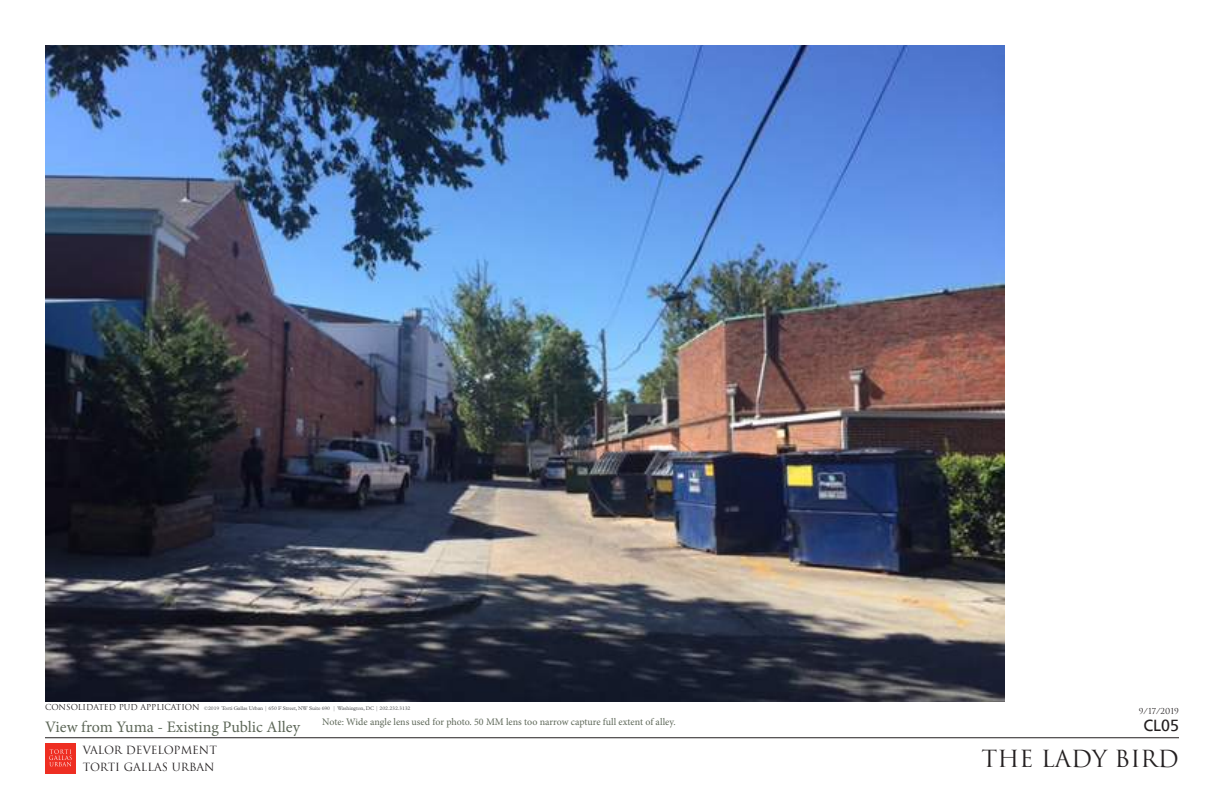
<style>
.page{position:relative;width:1224px;height:792px;background:#fff}
.page>*{position:absolute;margin:0;border:0;box-sizing:border-box;transform-origin:0 0}
.t1{font:23px "Trajan";color:#231f20}
.t2{font:16px "Minion Pro";color:#5d6758}
.t3{font:16px "Frutiger";color:#231f20}
.t4{font:11px/17px "Trajan";color:#231f20}
.t5{font:10px "Minion Pro";letter-spacing:-.005em;color:#5d6758}
.t6{font:8px "Trajan";color:#231f20}
.t7{font:5.2px "Plantin MT Std";letter-spacing:-.02em;color:#57585a}
.s1{font-family:"Trajan";font-size:8px;color:#231f20}
</style>
<div class="page">
<hr style="left:45px;top:738px;width:1134px;height:1px;background:#231f20">
<div style="left:45px;top:743px;width:31px;height:30px;background:#ee2e22"></div>
<svg style="left:49px;top:749px;width:23px;height:17px"></svg>
<img style="left:45px;top:45px;width:959px;height:657px">
<p class="t7" style="left:45px;top:705px;width:367px"><span class="s1">CONSOLIDATED PUD APPLICATION</span> ©2019 Torti Gallas Urban | 650 F Street, NW Suite 690 | Washington, DC | 202.232.3132</p>
<h2 class="t2" style="left:45px;top:716px;width:257px">View from Yuma - Existing Public Alley</h2>
<h3 class="t5" style="left:322px;top:715px;width:355px">Note: Wide angle lens used for photo. 50 MM lens too narrow capture full extent of alley.</h3>
<h3 class="t4" style="left:83px;top:741px;width:136px">VALOR DEVELOPMENT<br>TORTI GALLAS URBAN</h3>
<h3 class="t6" style="left:1139px;top:706px;width:42px">9/17/2019</h3>
<h1 class="t1" style="left:982px;top:744px;width:199px">THE LADY BIRD</h1>
<h2 class="t3" style="left:1143px;top:716px;width:37px">CL05</h2>
</div>
